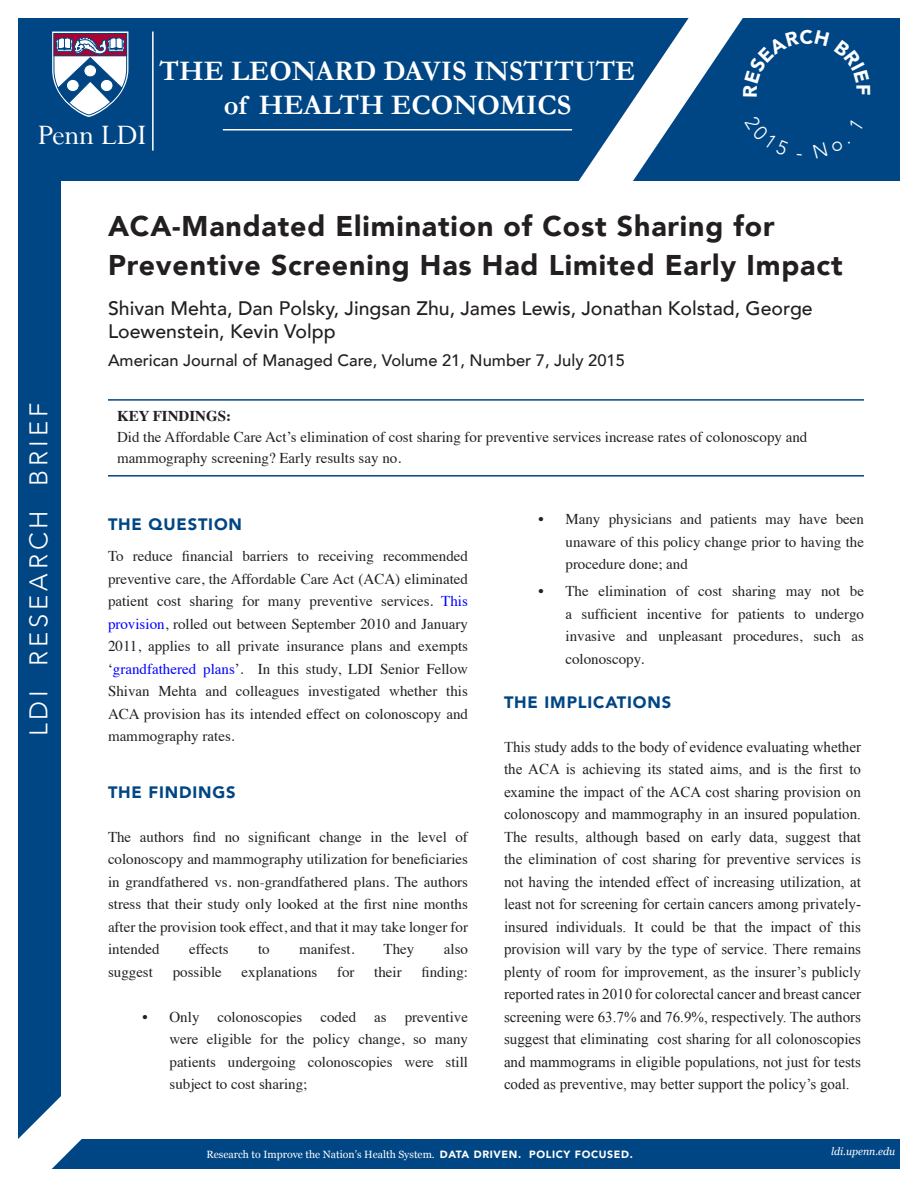
<style>
.page{position:relative;width:918px;height:1188px;background:#fff}
.page>*{position:absolute;margin:0;border:0;box-sizing:border-box;transform-origin:0 0}
.t1{font:31.5px "Perpetua";color:#fff}
.t2{font:900 28.5px/39px "Avenir";letter-spacing:.03em;color:#231f20}
.t3{font:700 28.5px "Garamond";color:#fff}
.t4{font:300 25.5px "Avenir";letter-spacing:.15em;color:#fff}
.t5{font:500 19.5px/22.5px "Avenir";color:#231f20}
.t6{font:900 19.5px "Avenir";color:#fff}
.t7{font:500 16.5px "Avenir";color:#231f20}
.t8{font:900 16.5px "Avenir";letter-spacing:.05em;color:#004684}
.t9{font:15px/22.5px "Times";color:#231f20;text-align:justify}
.t10{font:15px/22.5px "Times New Roman";color:#231f20;text-align:justify}
.t11{font:700 15px "Times";color:#231f20}
.t12{font:10.5px "Georgia";color:#fff}
.t13{font:italic 10.5px "Georgia";color:#fff}
.s1{color:#00f}
.s2{font-family:"Avenir";font-weight:900}
</style>
<div class="page">
<div style="left:17px;top:17px;width:883px;height:163px;background:#004684"></div>
<svg style="left:52px;top:32px;width:76px;height:85px"></svg>
<hr style="left:152px;top:32px;width:2px;height:119px;background:#fff">
<hr style="left:223px;top:129px;width:349px;height:1px;background:#fff">
<svg style="left:532px;top:18px;width:256px;height:163px"></svg>
<div style="left:49px;top:1139px;width:851px;height:30px;background:#004684"></div>
<div style="left:8px;top:5px;width:910px;height:13px;background:#fff"></div>
<div style="left:18px;top:179px;width:42px;height:975px;background:#004684"></div>
<svg style="left:18px;top:1043px;width:64px;height:126px"></svg>
<hr style="left:108px;top:399px;width:756px;height:2px;background:#004684">
<hr style="left:108px;top:475px;width:756px;height:2px;background:#004684">
<svg style="left:743px;top:29px;width:45px;height:67px"></svg>
<svg style="left:745px;top:115px;width:43px;height:41px"></svg>
<p class="t1" style="left:38px;top:115px;width:110px">Penn LDI</p>
<p class="t3" style="left:160px;top:54px;width:477px">THE LEONARD DAVIS INSTITUTE</p>
<p class="t3" style="left:224px;top:88px;width:349px">of HEALTH ECONOMICS</p>
<p class="t6" style="left:880px;top:84px;width:13px;rotate:90deg">F</p>
<p class="t2" style="left:108px;top:206px;width:736px">ACA-Mandated Elimination of Cost Sharing for<br>Preventive Screening Has Had Limited Early Impact</p>
<p class="t5" style="left:108px;top:296px;width:706px">Shivan Mehta, Dan Polsky, Jingsan Zhu, James Lewis, Jonathan Kolstad, George<br>Loewenstein, Kevin Volpp</p>
<p class="t7" style="left:108px;top:346px;width:518px">American Journal of Managed Care, Volume 21, Number 7, July 2015</p>
<p class="t4" style="left:24px;top:736px;width:335px;rotate:-90deg">LDI RESEARCH BRIEF</p>
<p class="t11" style="left:117px;top:401px;width:116px">KEY FINDINGS:</p>
<p class="t9" style="left:117px;top:425px;width:692px;line-height:21px">Did the Affordable Care Act’s elimination of cost sharing for preventive services increase rates of colonoscopy and mammography screening? Early results say no.</p>
<p class="t8" style="left:108px;top:510px;width:136px">THE QUESTION</p>
<p class="t9" style="left:108px;top:543px;width:362px">To reduce financial barriers to receiving recommended preventive care, the Affordable Care Act (ACA) eliminated patient cost sharing for many preventive services. <span class="s1">This provision</span>, rolled out between September 2010 and January 2011, applies to all private insurance plans and exempts ‘<span class="s1">grandfathered plans</span>’. In this study, LDI Senior Fellow Shivan Mehta and colleagues investigated whether this ACA provision has its intended effect on colonoscopy and mammography rates.</p>
<p class="t8" style="left:108px;top:778px;width:129px">THE FINDINGS</p>
<p class="t9" style="left:108px;top:824px;width:362px">The authors find no significant change in the level of colonoscopy and mammography utilization for beneficiaries in grandfathered vs. non-grandfathered plans. The authors stress that their study only looked at the first nine months after the provision took effect, and that it may take longer for intended</p>
<p class="t9" style="left:189px;top:937px;width:41px">effects</p>
<p class="t9" style="left:258px;top:937px;width:13px">to</p>
<p class="t9" style="left:299px;top:937px;width:57px">manifest.</p>
<p class="t9" style="left:384px;top:937px;width:32px">They</p>
<p class="t9" style="left:444px;top:937px;width:26px">also</p>
<p class="t9" style="left:108px;top:959px;width:47px">suggest</p>
<p class="t9" style="left:173px;top:959px;width:51px">possible</p>
<p class="t9" style="left:242px;top:959px;width:77px">explanations</p>
<p class="t9" style="left:337px;top:959px;width:19px">for</p>
<p class="t9" style="left:374px;top:959px;width:29px">their</p>
<p class="t9" style="left:421px;top:959px;width:48px">finding:</p>
<p class="t9" style="left:170px;top:1004px;width:300px;text-indent:-27px">• Only colonoscopies coded as preventive were eligible for the policy change, so many patients undergoing colonoscopies were still subject to cost sharing;</p>
<p class="t9" style="left:566px;top:507px;width:300px;text-indent:-27px">• Many physicians and patients may have been unaware of this policy change prior to having the procedure done; and</p>
<p class="t9" style="left:566px;top:579px;width:300px;text-indent:-27px">• The elimination of cost sharing may not be a sufficient incentive for patients to undergo invasive and unpleasant procedures, such as colonoscopy.</p>
<p class="t8" style="left:504px;top:688px;width:169px">THE IMPLICATIONS</p>
<p class="t10" style="left:504px;top:735px;width:359px">This study adds to the body of evidence evaluating whether the ACA is achieving its stated aims, and is the first to examine the impact of the ACA cost sharing provision on colonoscopy and mammography in an insured population.<br>The results, although based on early data, suggest that the elimination of cost sharing for preventive services is not having the intended effect of increasing utilization, at least not for screening for certain cancers among privately&shy;insured individuals. It could be that the impact of this provision will vary by the type of service. There remains plenty of room for improvement, as the insurer’s publicly reported rates in 2010 for colorectal cancer and breast cancer screening were 63.7% and 76.9%, respectively. The authors suggest that eliminating cost sharing for all colonoscopies and mammograms in eligible populations, not just for tests coded as preventive, may better support the policy’s goal.</p>
<p class="t12" style="left:207px;top:1147px;width:428px">Research to Improve the Nation’s Health System. <span class="s2">DATA DRIVEN. POLICY FOCUSED.</span></p>
<p class="t13" style="left:831px;top:1144px;width:66px">ldi.upenn.edu</p>
</div>
